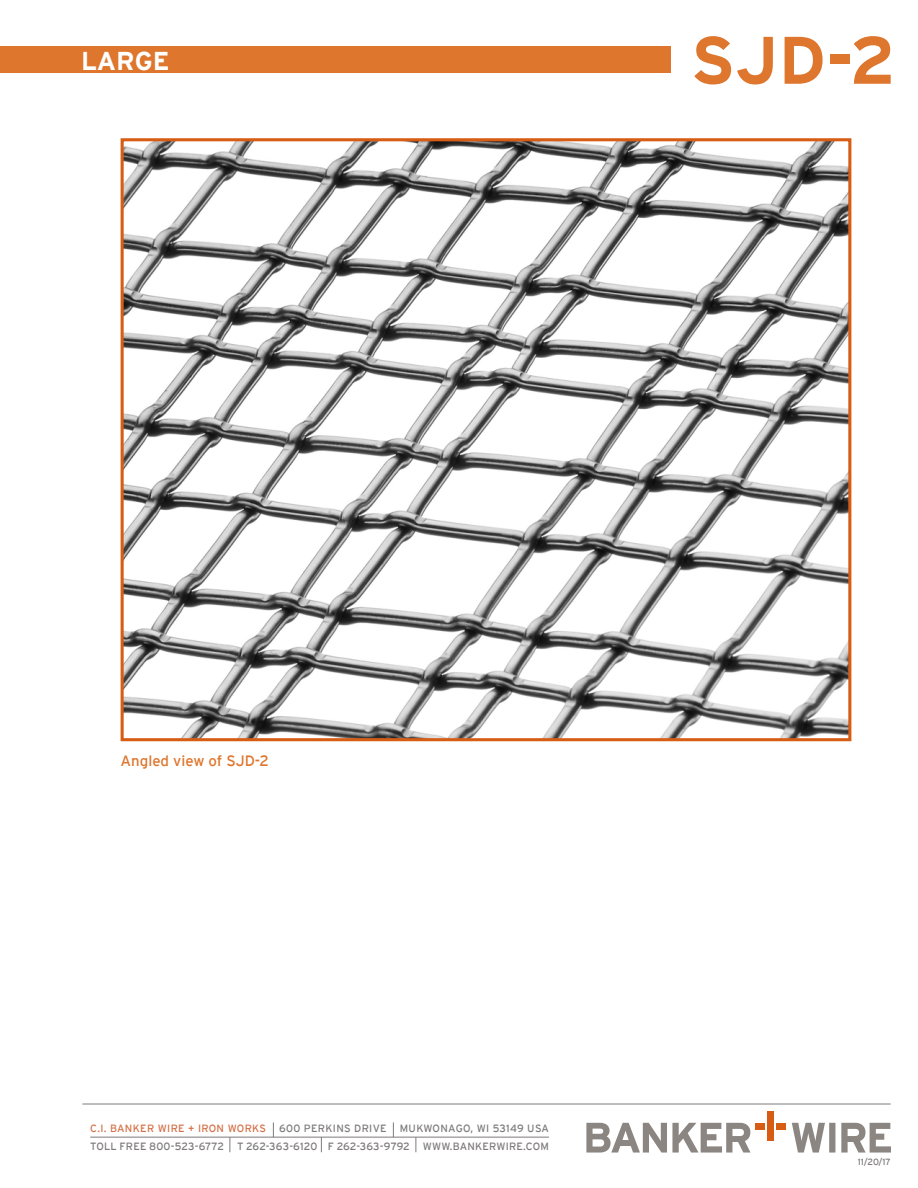
<style>
.page{position:relative;width:918px;height:1188px;background:#fff}
.page>*{position:absolute;margin:0;border:0;box-sizing:border-box;transform-origin:0 0}
.t1{font:700 67.05px "Interstate";color:#de762d}
.t2{font:700 25.8px "Interstate";color:#fff}
.t3{font:15px "Interstate";color:#de762d}
.t4{font:10.5px "Interstate";letter-spacing:.02em;color:#7e7a7b}
.t5{font:10.5px "Interstate";letter-spacing:.03em;color:#d47047}
.t6{font:9px "Interstate";color:#7e7a7b}
</style>
<div class="page">
<hr style="left:90px;top:1137px;width:459px;height:1px;background:#7e7a7b">
<svg style="left:273px;top:1122px;width:1px;height:15px"></svg>
<svg style="left:393px;top:1122px;width:1px;height:15px"></svg>
<svg style="left:230px;top:1137px;width:1px;height:15px"></svg>
<svg style="left:321px;top:1137px;width:1px;height:15px"></svg>
<svg style="left:416px;top:1137px;width:1px;height:15px"></svg>
<svg style="left:792px;top:1123px;width:43px;height:30px"></svg>
<svg style="left:841px;top:1123px;width:50px;height:30px"></svg>
<svg style="left:586px;top:1123px;width:164px;height:30px"></svg>
<div style="left:768px;top:1111px;width:6px;height:30px;background:#d75d14"></div>
<div style="left:756px;top:1123px;width:9px;height:6px;background:#d75d14"></div>
<div style="left:777px;top:1123px;width:9px;height:6px;background:#d75d14"></div>
<hr style="left:82px;top:1104px;width:809px;height:1px;background:#7e7a7b">
<div style="left:0;top:47px;width:671px;height:26px;background:#de762d"></div>
<img style="left:125px;top:142px;width:722px;height:595px">
<div style="left:121px;top:138px;width:730px;height:603px;border:3px solid #d75d14"></div>
<p class="t2" style="left:81px;top:47px;width:90px">LARGE</p>
<p class="t1" style="left:691px;top:23px;width:206px">SJD-2</p>
<p class="t3" style="left:121px;top:752px;width:150px">Angled view of SJD-2</p>
<p class="t5" style="left:90px;top:1122px;width:177px">C.I. BANKER WIRE + IRON WORKS</p>
<p class="t4" style="left:279px;top:1122px;width:109px">600 PERKINS DRIVE</p>
<p class="t4" style="left:400px;top:1122px;width:151px">MUKWONAGO, WI 53149 USA</p>
<p class="t4" style="left:90px;top:1141px;width:460px">TOLL FREE 800-523-6772 T 262-363-6120 F 262-363-9792 WWW.BANKERWIRE.COM</p>
<p class="t6" style="left:858px;top:1157px;width:35px">11/20/17</p>
</div>
